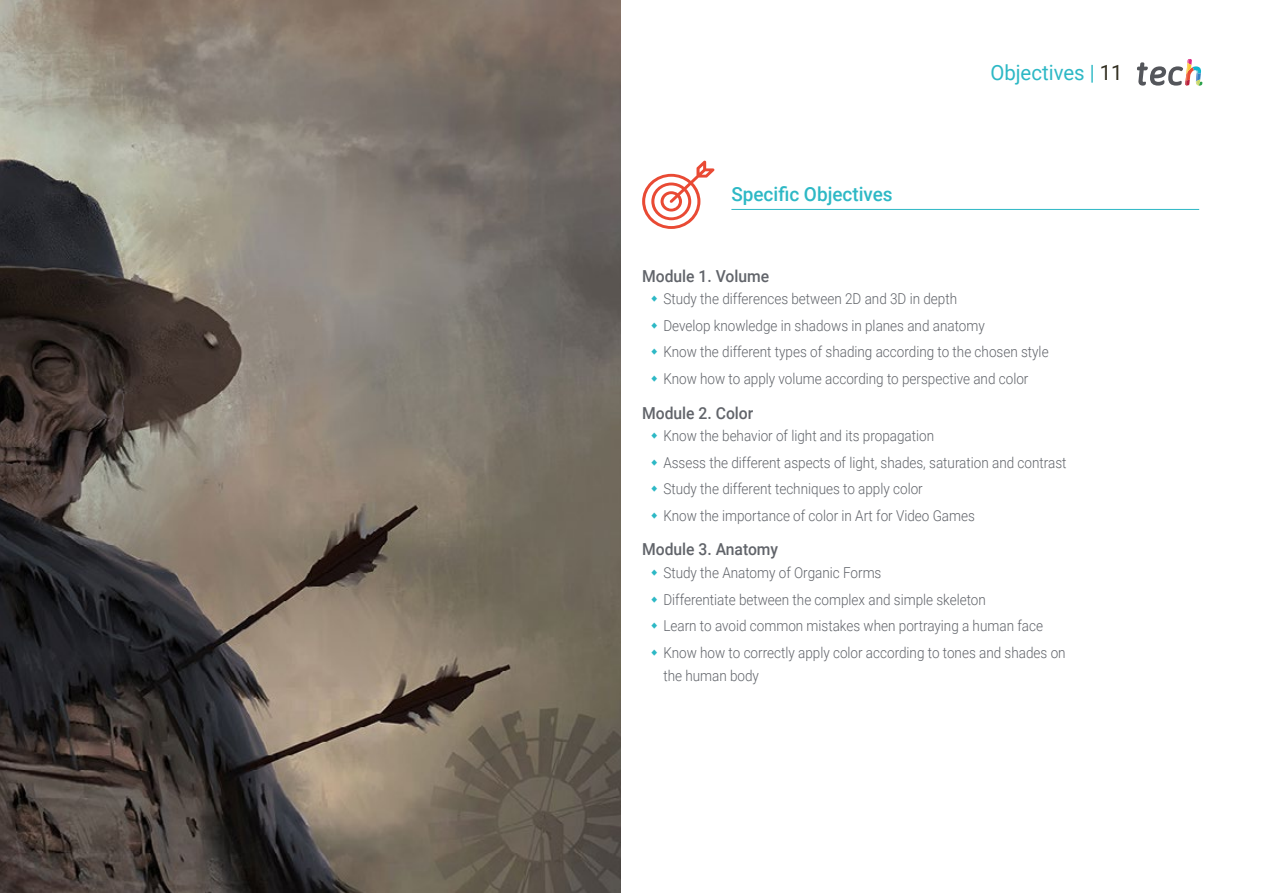
<style>
.page{position:relative;width:1263px;height:893px;background:#fff}
.page>*{position:absolute;margin:0;border:0;box-sizing:border-box;transform-origin:0 0}
.t1{font:21px "Roboto";color:#2db8c5}
.t2{font:500 19.5px "Roboto";color:#2db8c5}
.t3{font:500 16.5px "Roboto";color:#61646a;scale:.95 1}
.t4{font:300 15px/26.7px "Roboto";color:#61646a;scale:.9 1}
.s1{color:#312e20}
</style>
<div class="page">
<hr style="left:731px;top:209px;width:468px;height:1px;background:#2db8c5">
<svg style="left:642px;top:161px;width:72px;height:68px"></svg>
<img style="left:0;top:0;width:621px;height:893px">
<svg style="left:1137px;top:59px;width:65px;height:27px"></svg>
<h2 class="t2" style="left:731px;top:180px;width:163px">Specific Objectives</h2>
<h1 class="t1" style="left:990px;top:57px;width:134px">Objectives | <span class="s1">11</span></h1>
<p class="t3" style="left:642px;top:264px;width:135px">Module 1. Volume</p>
<p class="t4" style="left:663px;top:285px;width:430px">Study the differences between 2D and 3D in depth<br>Develop knowledge in shadows in planes and anatomy<br>Know the different types of shading according to the chosen style Know how to apply volume according to perspective and color</p>
<p class="t3" style="left:642px;top:401px;width:119px">Module 2. Color</p>
<p class="t4" style="left:663px;top:422px;width:449px">Know the behavior of light and its propagation<br>Assess the different aspects of light, shades, saturation and contrast Study the different techniques to apply color<br>Know the importance of color in Art for Video Games</p>
<p class="t3" style="left:642px;top:538px;width:145px">Module 3. Anatomy</p>
<p class="t4" style="left:663px;top:558px;width:448px">Study the Anatomy of Organic Forms<br>Differentiate between the complex and simple skeleton<br>Learn to avoid common mistakes when portraying a human face Know how to correctly apply color according to tones and shades on</p>
<p class="t4" style="left:663px;top:661px;width:108px">the human body</p>
</div>
